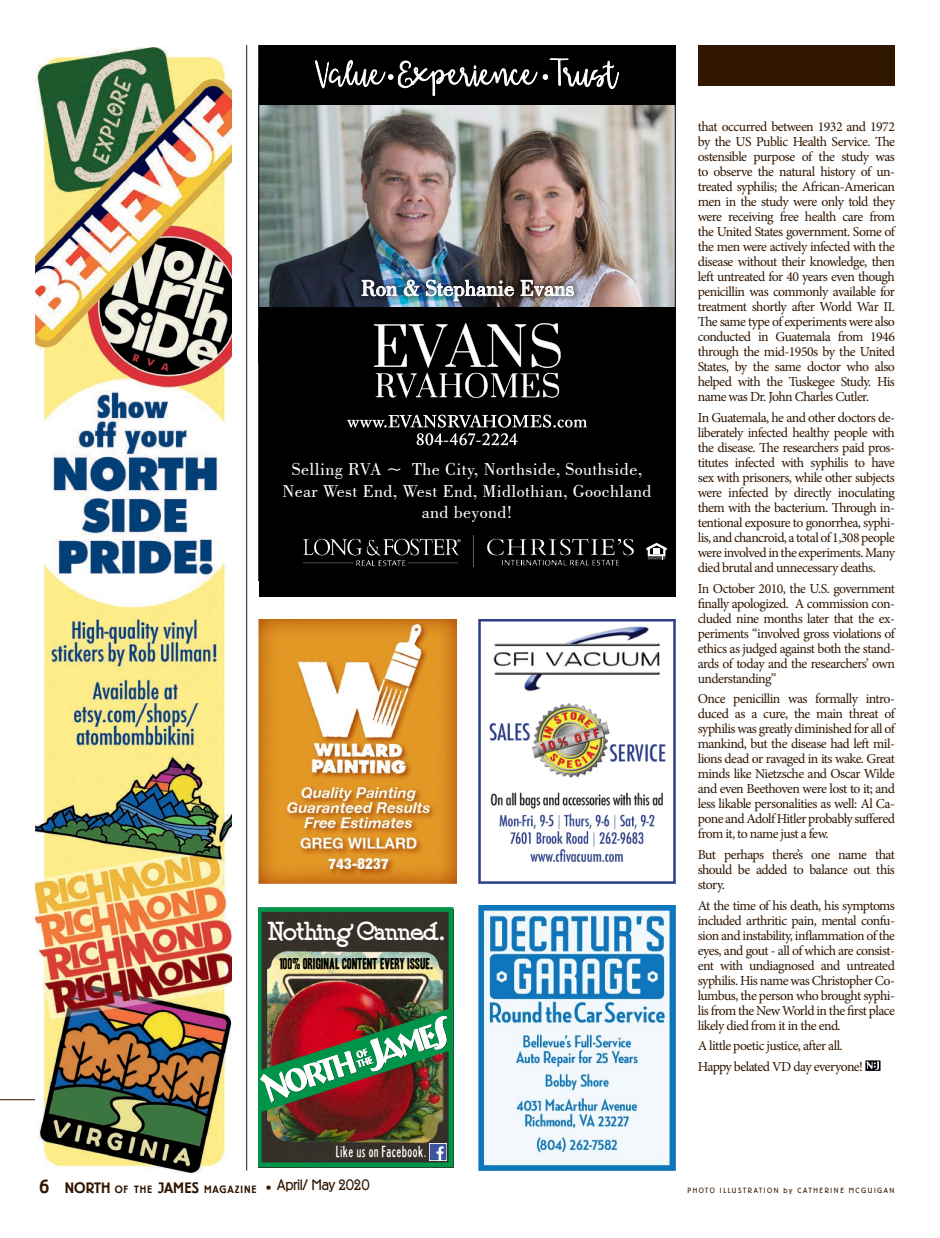
<style>
.page{position:relative;width:940px;height:1238px;background:#fff}
.page>*{position:absolute;margin:0;border:0;box-sizing:border-box;transform-origin:0 0}
.t1{font:26.5px "Speedball No 2 SW";letter-spacing:-.05em;color:#fff}
.t2{font:23.12px "Bodoni BT";color:#fff}
.t3{font:18.12px/21.8px "Bodoni BT";letter-spacing:.02em;color:#fff;text-align:center}
.t4{font:300 15px "Berliner Grotesk";letter-spacing:-.025em;color:#311600}
.t5{font:14.12px "Headline Two HPLHS";letter-spacing:.05em;color:#fff}
.t6{font:13.75px/15px "Minion Pro";letter-spacing:-.045em;color:#311600;text-align:justify}
.t7{font:13.5px "Headline One HPLHS";color:#000}
.t8{font:500 10.5px "Berliner Grotesk";color:#311600}
.t9{font:300 7.5px "Berliner Grotesk";letter-spacing:.2em;color:#311600}
.s1{font-size:18.75px}
.s2{font-size:15px}
.s3{font-weight:300;font-size:15px}
</style>
<div class="page">
<svg style="left:865px;top:1060px;width:15px;height:10px"></svg>
<svg style="left:866px;top:1061px;width:13px;height:9px"></svg>
<div style="left:698px;top:45px;width:196px;height:40px;background:#311600"></div>
<hr style="left:246px;top:45px;width:1px;height:1125px;background:#311600">
<div style="left:259px;top:45px;width:416px;height:551px;background:#000101"></div>
<img style="left:261px;top:105px;width:412px;height:202px">
<svg style="left:373px;top:323px;width:187px;height:75px"></svg>
<svg style="left:347px;top:414px;width:240px;height:31px"></svg>
<svg style="left:646px;top:543px;width:20px;height:16px"></svg>
<div style="left:356px;top:274px;width:223px;height:32px;background:#000;opacity:.75"></div>
<svg style="left:361px;top:280px;width:36px;height:16px"></svg>
<svg style="left:403px;top:279px;width:17px;height:17px"></svg>
<img style="left:426px;top:279px;width:88px;height:22px">
<svg style="left:520px;top:280px;width:54px;height:16px"></svg>
<img style="left:303px;top:535px;width:332px;height:31px">
<svg style="left:543px;top:58px;width:76px;height:31px"></svg>
<svg style="left:315px;top:60px;width:222px;height:36px"></svg>
<hr style="left:0;top:1099px;width:175px;height:1px;background:#311600">
<img style="left:35px;top:47px;width:197px;height:1125px">
<img style="left:259px;top:619px;width:197px;height:264px">
<img style="left:478px;top:619px;width:197px;height:264px">
<img style="left:478px;top:906px;width:197px;height:264px">
<img style="left:259px;top:907px;width:194px;height:260px">
<img style="left:430px;top:1143px;width:16px;height:17px">
<img style="left:259px;top:1008px;width:192px;height:104px">
<h2 class="t2" style="left:361px;top:274px;width:215px">Ron &amp; Stephanie Evans</h2>
<h3 class="t3" style="left:282px;top:457px;width:370px">Selling RVA ~ The City, Northside, Southside,<br>Near West End, West End, Midlothian, Goochland and beyond!</h3>
<h1 class="t1" style="left:267px;top:916px;width:179px">Nothing Canned.</h1>
<p class="t7" style="left:279px;top:956px;width:155px">100% ORIGINAL CONTENT EVERY ISSUE.</p>
<p class="t5" style="left:336px;top:1143px;width:91px">Like us on Facebook.</p>
<p class="t4" style="left:277px;top:1176px;width:94px">April/ May 2020</p>
<p class="t8" style="left:40px;top:1183px;width:313px"><span class="s1">6</span> <span class="s2">NORTH</span> OF TH E <span class="s2">JAMES</span> MAGAZIN E <span class="s2">•</span> <span class="s3">March 2020</span></p>
<p class="t6" style="left:698px;top:119px;width:199px">that occurred between 1932 and 1972 by the US Public Health Service. The ostensible purpose of the study was to observe the natural history of un&shy;treated syphilis; the African-American men in the study were only told they were receiving free health care from the United States government. Some of the men were actively infected with the disease without their knowledge, then left untreated for 40 years even though penicillin was commonly available for treatment shortly after World War II.<br>The same type of experiments were also conducted in Guatemala from 1946 through the mid-1950s by the United States, by the same doctor who also helped with the Tuskegee Study. His name was Dr. John Charles Cutler.</p>
<p class="t6" style="left:698px;top:410px;width:199px">In Guatemala, he and other doctors de&shy;liberately infected healthy people with the disease. The researchers paid pros&shy;titutes infected with syphilis to have sex with prisoners, while other subjects were infected by directly inoculating them with the bacterium. Through in&shy;tentional exposure to gonorrhea, syphi&shy;lis, and chancroid, a total of 1,308 people were involved in the experiments. Many died brutal and unnecessary deaths.</p>
<p class="t6" style="left:698px;top:581px;width:199px">In October 2010, the U.S. government finally apologized. A commission con&shy;cluded nine months later that the ex&shy;periments “involved gross violations of ethics as judged against both the stand&shy;ards of today and the researchers’ own understanding”</p>
<p class="t6" style="left:698px;top:691px;width:199px">Once penicillin was formally intro&shy;duced as a cure, the main threat of syphilis was greatly diminished for all of mankind, but the disease had left mil&shy;lions dead or ravaged in its wake. Great minds like Nietzsche and Oscar Wilde and even Beethoven were lost to it; and less likable personalities as well: Al Ca&shy;pone and Adolf Hitler probably suffered from it, to name just a few.</p>
<p class="t6" style="left:698px;top:847px;width:199px">But perhaps there’s one name that should be added to balance out this story.</p>
<p class="t6" style="left:698px;top:897px;width:199px">At the time of his death, his symptoms included arthritic pain, mental confu&shy;sion and instability, inflammation of the eyes, and gout - all of which are consist&shy;ent with undiagnosed and untreated syphilis. His name was Christopher Co&shy;lumbus, the person who brought syphi&shy;lis from the New World in the first place likely died from it in the end.</p>
<p class="t6" style="left:698px;top:1035px;width:167px;line-height:20.6px">A little poetic justice, after all.<br>Happy belated VD day everyone!</p>
<p class="t9" style="left:687px;top:1186px;width:208px">PHOTO ILLUSTRATION by CATHERINE MCGUIGAN</p>
</div>
